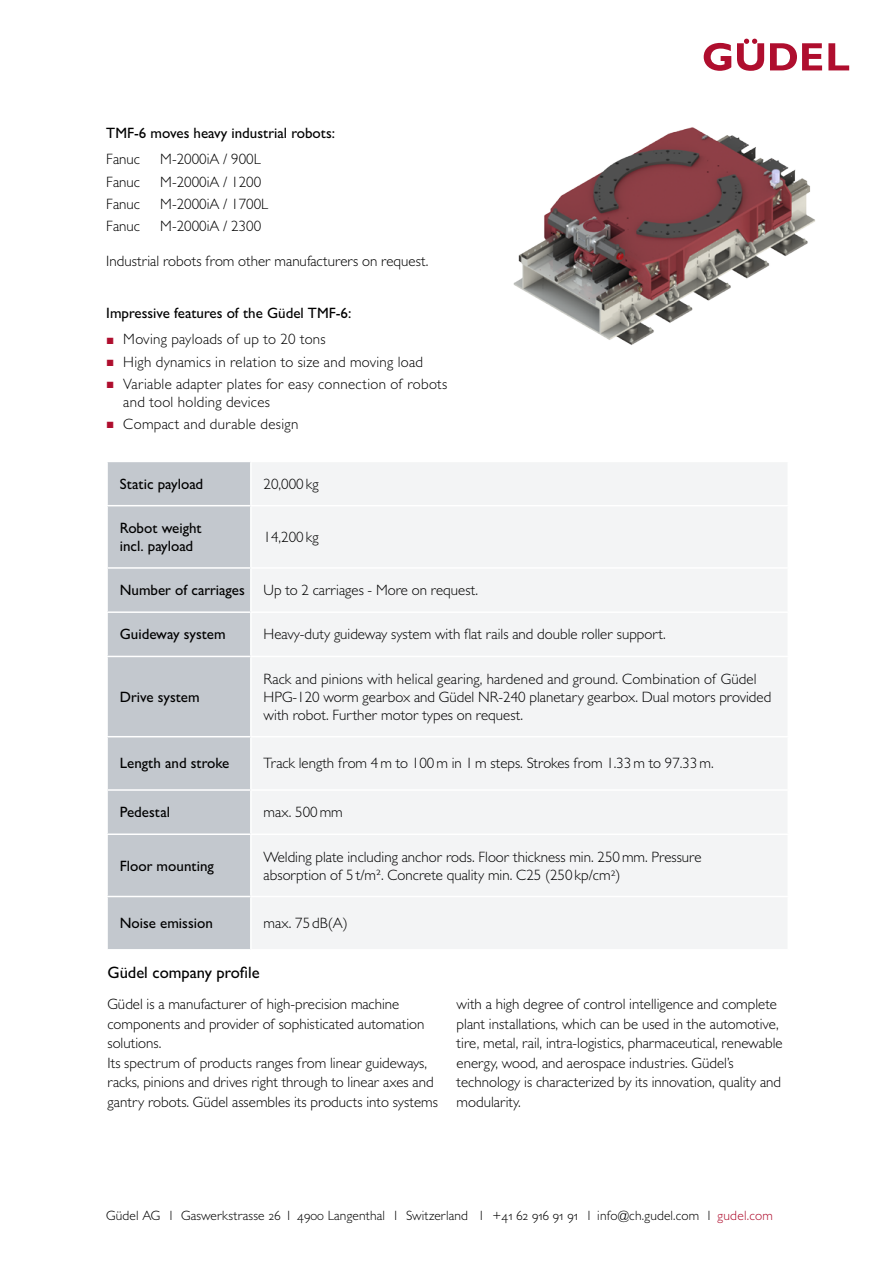
<style>
.page{position:relative;width:893px;height:1263px;background:#fff}
.page>*{position:absolute;margin:0;border:0;box-sizing:border-box;transform-origin:0 0}
.t1{font:500 16.5px "Gill Sans MT Pro";color:#000}
.t2{font:300 15px/19.5px "Gill Sans MT Pro";color:#000}
.t3{font:500 15px/18px "Gill Sans MT Pro";color:#000}
.t4{font:300 15px/18px "Gill Sans MT Pro";letter-spacing:.02em;color:#000}
.t5{font:300 13.5px "Gill Sans MT Pro";letter-spacing:.01em;color:#000}
.s1{font-family:"Arial";font-weight:400;font-size:13.5px;color:#af0e2e}
.s2{color:#af0e2e}
</style>
<div class="page">
<img style="left:513px;top:127px;width:303px;height:218px">
<div style="left:108px;top:462px;width:142px;height:487px;background:#c3c8ce"></div>
<div style="left:252px;top:463px;width:535px;height:486px;background:#f3f4f5"></div>
<hr style="left:106px;top:505px;width:144px;height:1px;background:#fff">
<hr style="left:106px;top:567px;width:144px;height:2px;background:#fff">
<hr style="left:106px;top:611px;width:144px;height:2px;background:#fff">
<hr style="left:106px;top:656px;width:144px;height:1px;background:#fff">
<hr style="left:106px;top:736px;width:144px;height:1px;background:#fff">
<hr style="left:106px;top:789px;width:144px;height:2px;background:#fff">
<hr style="left:106px;top:833px;width:144px;height:2px;background:#fff">
<hr style="left:106px;top:896px;width:144px;height:1px;background:#fff">
<hr style="left:250px;top:505px;width:539px;height:1px;background:#fff">
<hr style="left:250px;top:567px;width:539px;height:2px;background:#fff">
<hr style="left:250px;top:611px;width:539px;height:2px;background:#fff">
<hr style="left:250px;top:656px;width:539px;height:1px;background:#fff">
<hr style="left:250px;top:736px;width:539px;height:1px;background:#fff">
<hr style="left:250px;top:789px;width:539px;height:2px;background:#fff">
<hr style="left:250px;top:833px;width:539px;height:2px;background:#fff">
<hr style="left:250px;top:896px;width:539px;height:1px;background:#fff">
<svg style="left:704px;top:43px;width:27px;height:28px"></svg>
<svg style="left:770px;top:43px;width:52px;height:27px"></svg>
<svg style="left:828px;top:43px;width:21px;height:27px"></svg>
<svg style="left:737px;top:39px;width:27px;height:32px"></svg>
<p class="t3" style="left:106px;top:124px;width:230px">TMF-6 moves heavy industrial robots:</p>
<p class="t2" style="left:106px;top:149px;width:35px">Fanuc</p>
<p class="t2" style="left:160px;top:149px;width:102px">M-2000iA / 900L</p>
<p class="t2" style="left:106px;top:171px;width:35px">Fanuc</p>
<p class="t2" style="left:160px;top:171px;width:102px">M-2000iA / 1200</p>
<p class="t2" style="left:106px;top:194px;width:35px">Fanuc</p>
<p class="t2" style="left:160px;top:194px;width:110px">M-2000iA / 1700L</p>
<p class="t2" style="left:106px;top:216px;width:35px">Fanuc</p>
<p class="t2" style="left:160px;top:216px;width:102px">M-2000iA / 2300</p>
<p class="t2" style="left:106px;top:251px;width:324px">Industrial robots from other manufacturers on request.</p>
<p class="t3" style="left:106px;top:304px;width:247px">Impressive features of the Güdel TMF-6:</p>
<p class="t4" style="left:106px;top:330px;width:221px"><span class="s1">■</span> Moving payloads of up to 20 tons</p>
<p class="t4" style="left:106px;top:352px;width:318px"><span class="s1">■</span> High dynamics in relation to size and moving load</p>
<p class="t4" style="left:123px;top:375px;width:326px;text-indent:-17px"><span class="s1">■</span> Variable adapter plates for easy connection of robots and tool holding devices</p>
<p class="t4" style="left:106px;top:415px;width:194px"><span class="s1">■</span> Compact and durable design</p>
<p class="t3" style="left:120px;top:474px;width:85px">Static payload</p>
<p class="t2" style="left:264px;top:474px;width:57px">20,000 kg</p>
<p class="t3" style="left:120px;top:519px;width:84px">Robot weight incl. payload</p>
<p class="t2" style="left:264px;top:527px;width:57px">14,200 kg</p>
<p class="t3" style="left:120px;top:581px;width:127px">Number of carriages</p>
<p class="t2" style="left:264px;top:580px;width:216px">Up to 2 carriages - More on request.</p>
<p class="t3" style="left:120px;top:625px;width:107px">Guideway system</p>
<p class="t2" style="left:264px;top:624px;width:404px">Heavy-duty guideway system with flat rails and double roller support.</p>
<p class="t3" style="left:120px;top:687px;width:81px">Drive system</p>
<p class="t2" style="left:264px;top:669px;width:509px;line-height:18px">Rack and pinions with helical gearing, hardened and ground. Combination of Güdel<br>HPG-120 worm gearbox and Güdel NR-240 planetary gearbox. Dual motors provided with robot. Further motor types on request.</p>
<p class="t3" style="left:120px;top:754px;width:111px">Length and stroke</p>
<p class="t2" style="left:264px;top:753px;width:452px">Track length from 4m to 100m in 1m steps. Strokes from 1.33m to 97.33m.</p>
<p class="t3" style="left:120px;top:803px;width:52px">Pedestal</p>
<p class="t2" style="left:264px;top:802px;width:81px">max. 500mm</p>
<p class="t3" style="left:120px;top:856px;width:96px">Floor mounting</p>
<p class="t2" style="left:264px;top:847px;width:439px;line-height:18px">Welding plate including anchor rods. Floor thickness min. 250mm. Pressure absorption of 5 t/m2. Concrete quality min. C25 (250 kp/cm²)</p>
<p class="t3" style="left:120px;top:914px;width:95px">Noise emission</p>
<p class="t2" style="left:264px;top:913px;width:86px">max. 75 dB(A)</p>
<p class="t1" style="left:107px;top:963px;width:154px">Güdel company profile</p>
<p class="t2" style="left:107px;top:994px;width:332px">Güdel is a manufacturer of high-precision machine components and provider of sophisticated automation solutions.<br>Its spectrum of products ranges from linear guideways, racks, pinions and drives right through to linear axes and gantry robots. Güdel assembles its products into systems</p>
<p class="t2" style="left:457px;top:994px;width:328px">with a high degree of control intelligence and complete plant installations, which can be used in the automotive, tire, metal, rail, intra-logistics, pharmaceutical, renewable energy, wood, and aerospace industries. Güdel’s technology is characterized by its innovation, quality and modularity.</p>
<p class="t5" style="left:106px;top:1207px;width:668px">Güdel AG 1 Gaswerkstrasse 26 1 4900 Langenthal 1 Switzerland 1 +41 62 916 91 91 1 info@ch.gudel.com 1 <span class="s2">gudel.com</span></p>
</div>
